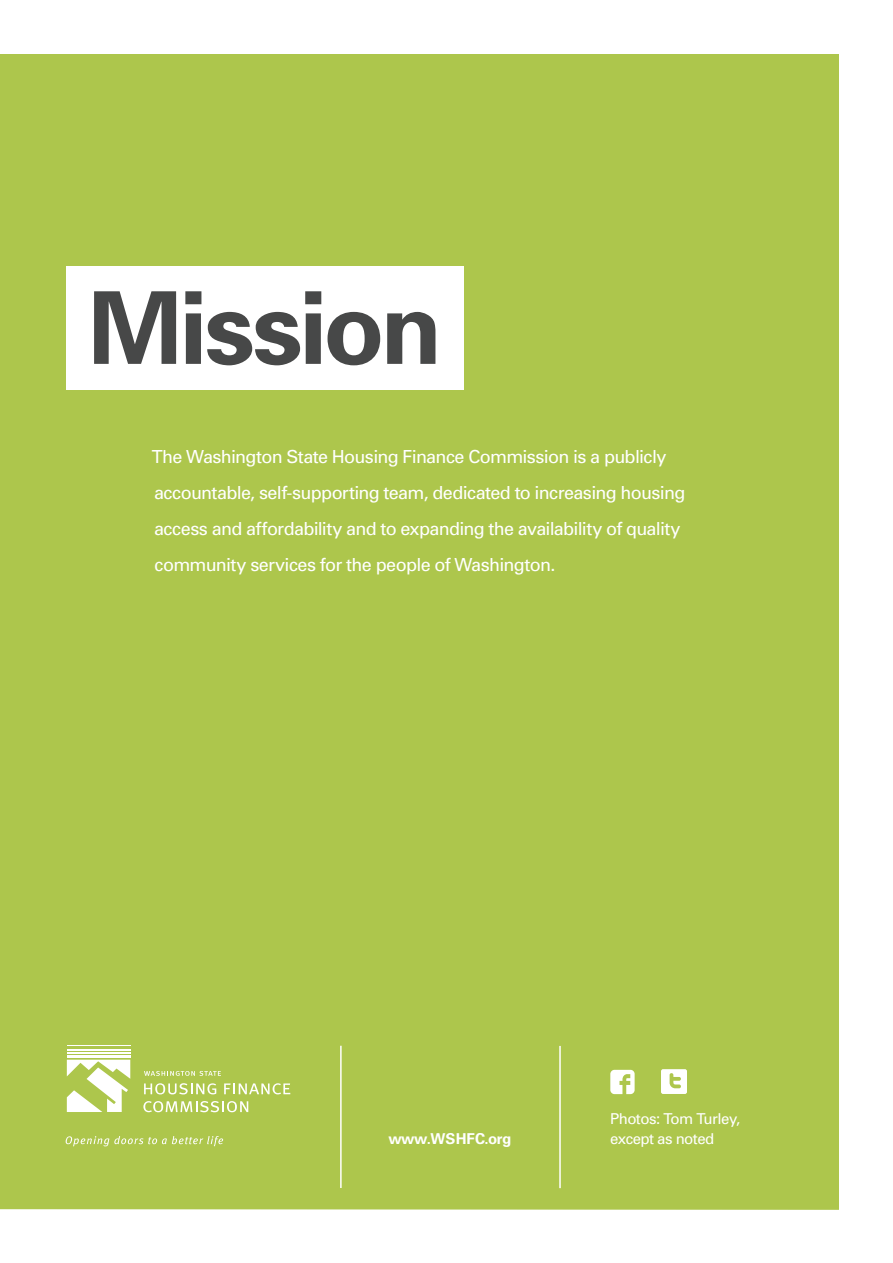
<style>
.page{position:relative;width:893px;height:1263px;background:#fff}
.page>*{position:absolute;margin:0;border:0;box-sizing:border-box;transform-origin:0 0}
.Grey_Left{font:700 100.5px "Univers";letter-spacing:-.035em;color:#474848}
.Universe_12_white{font:18px/36px "Univers";letter-spacing:-.035em;color:#fff}
.Universe_12_white-2{font:15px/19.5px "Univers";letter-spacing:-.035em;color:#fff}
.Universe_12_white-3{font:700 15px "Univers";letter-spacing:-.015em;color:#fff}
</style>
<div class="page">
<div style="left:0;top:54px;width:839px;height:1156px;background:#adc64c"></div>
<div style="left:67px;top:267px;width:397px;height:123px;background:#fff"></div>
<hr style="left:340px;top:1046px;width:2px;height:142px;background:#fff">
<hr style="left:67px;top:1056px;width:63px;height:2px;background:#fff">
<hr style="left:67px;top:1052px;width:63px;height:2px;background:#fff">
<hr style="left:67px;top:1049px;width:63px;height:1px;background:#fff">
<hr style="left:67px;top:1045px;width:63px;height:1px;background:#fff">
<svg style="left:67px;top:1060px;width:63px;height:52px"></svg>
<svg style="left:66px;top:1136px;width:157px;height:10px"></svg>
<svg style="left:144px;top:1071px;width:77px;height:5px"></svg>
<svg style="left:143px;top:1101px;width:105px;height:11px"></svg>
<svg style="left:144px;top:1083px;width:72px;height:11px"></svg>
<svg style="left:224px;top:1083px;width:66px;height:11px"></svg>
<hr style="left:559px;top:1046px;width:2px;height:142px;background:#fff">
<svg style="left:661px;top:1069px;width:26px;height:25px"></svg>
<svg style="left:610px;top:1070px;width:25px;height:24px"></svg>
<p class="Grey_Left" style="left:88px;top:264px;width:355px">Mission</p>
<p class="Universe_12_white" style="left:152px;top:438px;width:535px">The Washington State Housing Finance Commission is a publicly accountable, self-supporting team, dedicated to increasing housing access and affordability and to expanding the availability of quality community services for the people of Washington.</p>
<p class="Universe_12_white-3" style="left:388px;top:1129px;width:124px">www.WSHFC.org</p>
<p class="Universe_12_white-2" style="left:610px;top:1109px;width:132px">Photos: Tom Turley, except as noted</p>
</div>
